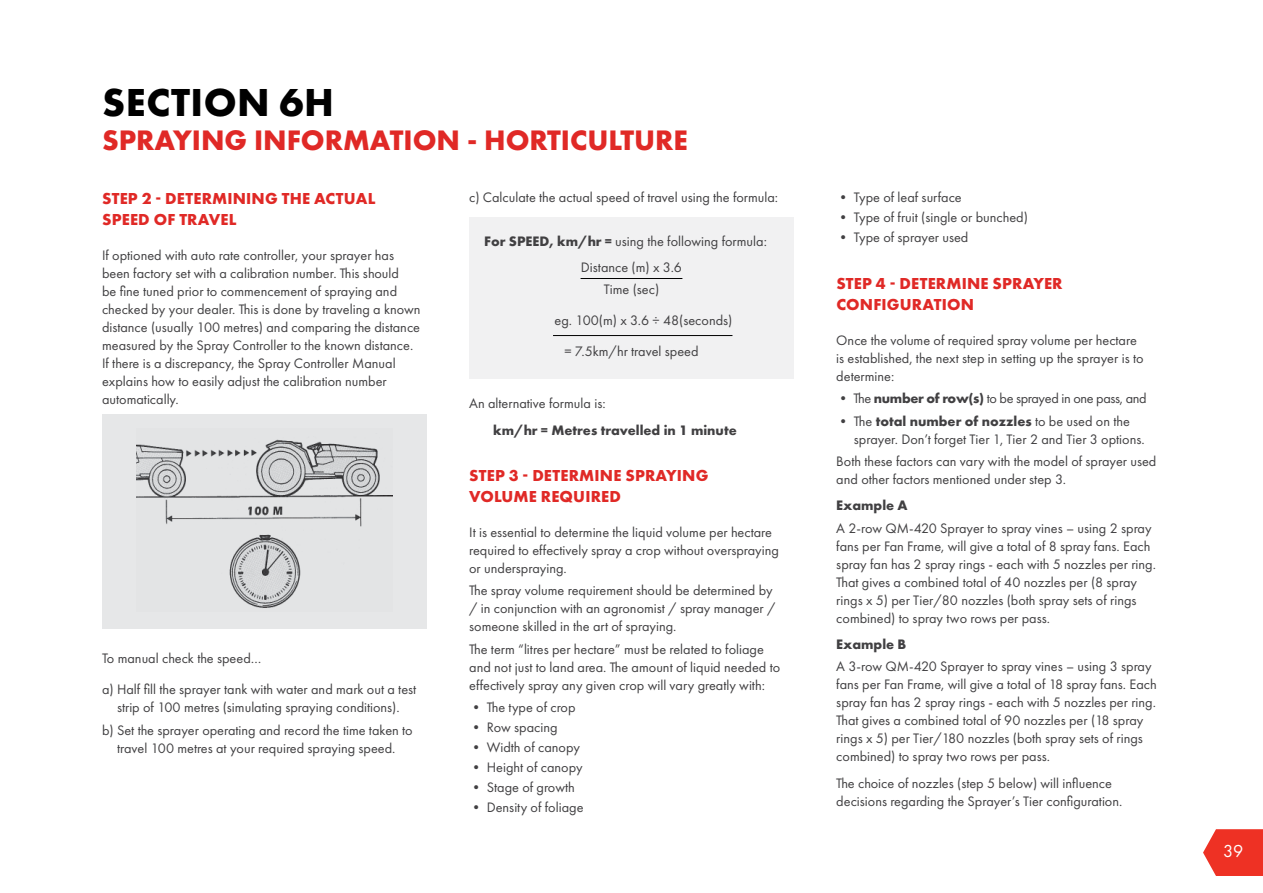
<style>
.page{position:relative;width:1263px;height:893px;background:#fff}
.page>*{position:absolute;margin:0;border:0;box-sizing:border-box;transform-origin:0 0}
.t1{font:700 40.5px "Futura PT";letter-spacing:.015em;color:#000}
.t2{font:700 29.25px "Futura PT";color:#e02926}
.t3{font:18px "Futura PT";color:#fff}
.t4{font:700 16.5px/21px "Futura PT";letter-spacing:.01em;color:#e02926}
.t5{font:14.25px/18px "Futura PT";color:#414042}
.t6{font:700 14.25px "Futura PT";color:#414042}
.t7{font:14.25px "Futura PT";letter-spacing:-.025em;color:#414042}
.s1{font-weight:700}
</style>
<div class="page">
<svg style="left:1203px;top:829px;width:60px;height:47px;background:#ef483c"></svg>
<div style="left:469px;top:217px;width:325px;height:162px;background:#f1f1f2"></div>
<hr style="left:580px;top:278px;width:102px;height:1px;background:#000">
<hr style="left:553px;top:335px;width:179px;height:1px;background:#000">
<div style="left:102px;top:415px;width:325px;height:214px;background:#e6e7e8"></div>
<img style="left:136px;top:439px;width:257px;height:169px">
<h1 class="t1" style="left:102px;top:76px;width:233px">SECTION 6H</h1>
<h2 class="t2" style="left:102px;top:121px;width:587px">SPRAYING INFORMATION - HORTICULTURE</h2>
<p class="t4" style="left:102px;top:187px;width:275px">STEP 2 - DETERMINING THE ACTUAL<br>SPEED OF TRAVEL</p>
<p class="t5" style="left:102px;top:246px;width:320px">If optioned with auto rate controller, your sprayer has been factory set with a calibration number. This should<br>be fine tuned prior to commencement of spraying and checked by your dealer. This is done by traveling a known distance (usually 100 metres) and comparing the distance measured by the Spray Controller to the known distance.<br>If there is a discrepancy, the Spray Controller Manual explains how to easily adjust the calibration number automatically.</p>
<p class="t5" style="left:102px;top:643px;width:316px;line-height:30.8px">To manual check the speed…<br>a) Half fill the sprayer tank with water and mark out a test</p>
<p class="t5" style="left:102px;top:696px;width:312px;line-height:22.2px;text-align:center">strip of 100 metres (simulating spraying conditions).<br>b) Set the sprayer operating and record the time taken to</p>
<p class="t5" style="left:117px;top:739px;width:280px">travel 100 metres at your required spraying speed.</p>
<p class="t5" style="left:469px;top:188px;width:310px">c) Calculate the actual speed of travel using the formula:</p>
<p class="t5" style="left:581px;top:228px;width:187px;line-height:26.5px;text-indent:-97px"><span class="s1">For SPEED, km/hr =</span> using the following formula:<br>Distance (m) x 3.6</p>
<p class="t5" style="left:604px;top:281px;width:57px">Time (sec)</p>
<p class="t5" style="left:555px;top:311px;width:179px">eg. 100(m) x 3.6 ÷ 48(seconds)</p>
<p class="t5" style="left:564px;top:342px;width:136px">= 7.5km/hr travel speed</p>
<p class="t5" style="left:469px;top:394px;width:138px">An alternative formula is:</p>
<p class="t6" style="left:493px;top:421px;width:245px">km/hr = Metres travelled in 1 minute</p>
<p class="t4" style="left:469px;top:465px;width:241px">STEP 3 - DETERMINE SPRAYING<br>VOLUME REQUIRED</p>
<p class="t5" style="left:469px;top:523px;width:311px">It is essential to determine the liquid volume per hectare required to effectively spray a crop without overspraying or underspraying.</p>
<p class="t5" style="left:469px;top:581px;width:308px">The spray volume requirement should be determined by / in conjunction with an agronomist / spray manager / someone skilled in the art of spraying.</p>
<p class="t5" style="left:469px;top:640px;width:312px">The term “litres per hectare” must be related to foliage and not just to land area. The amount of liquid needed to effectively spray any given crop will vary greatly with:</p>
<p class="t5" style="left:469px;top:698px;width:108px">• The type of crop</p>
<p class="t5" style="left:469px;top:718px;width:90px">• Row spacing</p>
<p class="t5" style="left:469px;top:738px;width:112px">• Width of canopy</p>
<p class="t5" style="left:469px;top:758px;width:115px">• Height of canopy</p>
<p class="t5" style="left:469px;top:778px;width:107px">• Stage of growth</p>
<p class="t5" style="left:469px;top:799px;width:116px">• Density of foliage</p>
<p class="t5" style="left:836px;top:188px;width:127px">• Type of leaf surface</p>
<p class="t5" style="left:836px;top:209px;width:193px">• Type of fruit (single or bunched)</p>
<p class="t5" style="left:836px;top:229px;width:134px">• Type of sprayer used</p>
<p class="t4" style="left:836px;top:273px;width:228px">STEP 4 - DETERMINE SPRAYER<br>CONFIGURATION</p>
<p class="t5" style="left:836px;top:331px;width:309px">Once the volume of required spray volume per hectare is established, the next step in setting up the sprayer is to determine:</p>
<p class="t7" style="left:836px;top:390px;width:312px">• The <span class="s1">number of row(s)</span> to be sprayed in one pass, and</p>
<p class="t5" style="left:854px;top:412px;width:292px;text-indent:-18px">• The <span class="s1">total number of nozzles</span> to be used on the sprayer. Don’t forget Tier 1, Tier 2 and Tier 3 options.</p>
<p class="t5" style="left:836px;top:452px;width:322px">Both these factors can vary with the model of sprayer used and other factors mentioned under step 3.</p>
<p class="t6" style="left:836px;top:496px;width:73px">Example A</p>
<p class="t5" style="left:836px;top:519px;width:321px">A 2-row QM-420 Sprayer to spray vines – using 2 spray fans per Fan Frame, will give a total of 8 spray fans. Each spray fan has 2 spray rings - each with 5 nozzles per ring.<br>That gives a combined total of 40 nozzles per (8 spray rings x 5) per Tier/80 nozzles (both spray sets of rings combined) to spray two rows per pass.</p>
<p class="t6" style="left:836px;top:635px;width:72px">Example B</p>
<p class="t5" style="left:836px;top:657px;width:322px">A 3-row QM-420 Sprayer to spray vines – using 3 spray fans per Fan Frame, will give a total of 18 spray fans. Each spray fan has 2 spray rings - each with 5 nozzles per ring.<br>That gives a combined total of 90 nozzles per (18 spray rings x 5) per Tier/180 nozzles (both spray sets of rings combined) to spray two rows per pass.</p>
<p class="t5" style="left:836px;top:774px;width:288px">The choice of nozzles (step 5 below) will influence decisions regarding the Sprayer’s Tier configuration.</p>
<p class="t3" style="left:1223px;top:841px;width:21px">39</p>
</div>
